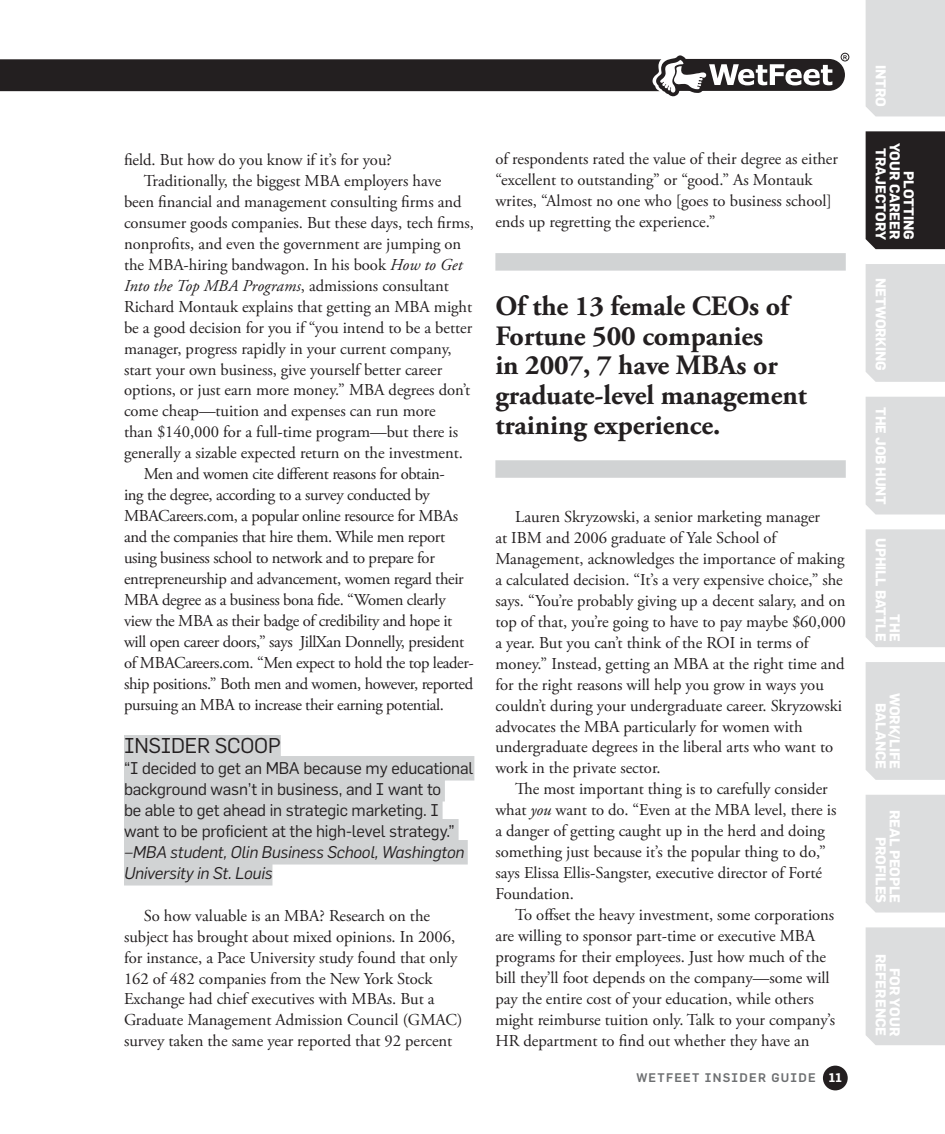
<style>
.page{position:relative;width:945px;height:1134px;background:#fff}
.page>*{position:absolute;margin:0;border:0;box-sizing:border-box;transform-origin:0 0}
.t1{font:700 28px/29.8px "Adobe Garamond Pro";letter-spacing:-.005em;color:#231f20}
.t2{font:21px "Flama";letter-spacing:-.01em;color:#231f20}
.t3{font:16.62px/21px "Adobe Garamond Pro";letter-spacing:-.005em;color:#231f20}
.t4{font:16.62px "Adobe Garamond Pro";letter-spacing:-.025em;color:#231f20}
.t5{font:16.62px/21px "Flama";letter-spacing:-.01em;color:#231f20}
.t6{font:italic 16.62px/21px "Flama";letter-spacing:-.01em;color:#231f20}
.t7{font:italic 16.62px "Adobe Garamond Pro";letter-spacing:.005em;color:#231f20}
.t8{font:700 14px/14px "Flama";letter-spacing:-.005em;color:#fff;text-align:right}
.t9{font:500 12.25px "Flama";letter-spacing:.1em;color:#6d6f71}
.s1{font-style:italic}
.s2{font-style:normal}
.s3{font-weight:700;color:#fff}
</style>
<div class="page">
<div style="left:823px;top:1066px;width:25px;height:24px;background:#231f20;border-radius:50%"></div>
<svg style="left:0;top:52px;width:847px;height:45px"></svg>
<div style="left:841px;top:53px;width:8px;height:8px;border:1px solid #231f20;border-radius:50%"></div>
<div style="left:866px;top:0;width:79px;height:116px;background:#dcddde"></div>
<div style="left:866px;top:397px;width:79px;height:118px;background:#dcddde"></div>
<div style="left:866px;top:264px;width:79px;height:118px;background:#dcddde"></div>
<div style="left:866px;top:662px;width:79px;height:118px;background:#dcddde"></div>
<div style="left:866px;top:529px;width:79px;height:118px;background:#dcddde"></div>
<div style="left:866px;top:927px;width:79px;height:118px;background:#dcddde"></div>
<div style="left:866px;top:795px;width:79px;height:118px;background:#dcddde"></div>
<div style="left:866px;top:131px;width:79px;height:118px;background:#231f20"></div>
<div style="left:124px;top:735px;width:157px;height:25px;background:#d1d3d4"></div>
<div style="left:124px;top:756px;width:350px;height:25px;background:#d1d3d4"></div>
<div style="left:124px;top:777px;width:321px;height:25px;background:#d1d3d4"></div>
<div style="left:124px;top:798px;width:319px;height:25px;background:#d1d3d4"></div>
<div style="left:124px;top:819px;width:335px;height:25px;background:#d1d3d4"></div>
<div style="left:124px;top:840px;width:344px;height:25px;background:#d1d3d4"></div>
<div style="left:124px;top:861px;width:148px;height:25px;background:#d1d3d4"></div>
<div style="left:495px;top:253px;width:351px;height:18px;background:#d1d3d4"></div>
<div style="left:495px;top:460px;width:351px;height:18px;background:#d1d3d4"></div>
<p class="t3" style="left:124px;top:149px;width:269px">field. But how do you know if it’s for you?</p>
<p class="t3" style="left:144px;top:170px;width:299px">Traditionally, the biggest MBA employers have</p>
<p class="t3" style="left:124px;top:191px;width:339px">been financial and management consulting firms and</p>
<p class="t3" style="left:124px;top:212px;width:351px">consumer goods companies. But these days, tech firms,</p>
<p class="t3" style="left:124px;top:233px;width:339px">nonprofits, and even the government are jumping on</p>
<p class="t3" style="left:124px;top:254px;width:340px">the MBA-hiring bandwagon. In his book <span class="s1">How to Get</span></p>
<p class="t7" style="left:124px;top:275px;width:326px">Into the Top MBA Programs<span class="s2">, admissions consultant</span></p>
<p class="t3" style="left:124px;top:296px;width:350px">Richard Montauk explains that getting an MBA might</p>
<p class="t3" style="left:124px;top:317px;width:350px">be a good decision for you if “you intend to be a better</p>
<p class="t3" style="left:124px;top:338px;width:329px">manager, progress rapidly in your current company,</p>
<p class="t3" style="left:124px;top:359px;width:320px">start your own business, give yourself better career</p>
<p class="t3" style="left:124px;top:380px;width:348px">options, or just earn more money.” MBA degrees don’t</p>
<p class="t3" style="left:124px;top:401px;width:313px">come cheap—tuition and expenses can run more</p>
<p class="t3" style="left:124px;top:422px;width:336px">than $140,000 for a full-time program—but there is</p>
<p class="t3" style="left:124px;top:443px;width:341px">generally a sizable expected return on the investment.</p>
<p class="t4" style="left:144px;top:464px;width:303px">Men and women cite different reasons for obtain-</p>
<p class="t4" style="left:124px;top:485px;width:307px">ing the degree, according to a survey conducted by</p>
<p class="t4" style="left:124px;top:506px;width:336px">MBACareers.com, a popular online resource for MBAs</p>
<p class="t4" style="left:124px;top:527px;width:323px">and the companies that hire them. While men report</p>
<p class="t4" style="left:124px;top:548px;width:312px">using business school to network and to prepare for</p>
<p class="t4" style="left:124px;top:569px;width:341px">entrepreneurship and advancement, women regard their</p>
<p class="t4" style="left:124px;top:590px;width:323px">MBA degree as a business bona fide. “Women clearly</p>
<p class="t4" style="left:124px;top:611px;width:330px">view the MBA as their badge of credibility and hope it</p>
<p class="t4" style="left:124px;top:632px;width:342px">will open career doors,” says JillXan Donnelly, president</p>
<p class="t4" style="left:124px;top:653px;width:351px">of MBACareers.com. “Men expect to hold the top leader-</p>
<p class="t4" style="left:124px;top:674px;width:351px">ship positions.” Both men and women, however, reported</p>
<p class="t4" style="left:124px;top:695px;width:322px">pursuing an MBA to increase their earning potential.</p>
<p class="t2" style="left:124px;top:733px;width:158px">INSIDER SCOOP</p>
<p class="t5" style="left:124px;top:757px;width:351px">“I decided to get an MBA because my educational background wasn’t in business, and I want to<br>be able to get ahead in strategic marketing. I want to be proficient at the high-level strategy.”</p>
<p class="t6" style="left:124px;top:841px;width:342px">–MBA student, Olin Business School, Washington<br>University in St. Louis</p>
<p class="t3" style="left:124px;top:905px;width:340px;text-indent:20px">So how valuable is an MBA? Research on the subject has brought about mixed opinions. In 2006, for instance, a Pace University study found that only 162 of 482 companies from the New York Stock Exchange had chief executives with MBAs. But a Graduate Management Admission Council (GMAC) survey taken the same year reported that 92 percent</p>
<p class="t3" style="left:495px;top:149px;width:344px">of respondents rated the value of their degree as either “excellent to outstanding” or “good.” As Montauk writes, “Almost no one who [goes to business school] ends up regretting the experience.”</p>
<h1 class="t1" style="left:495px;top:292px;width:313px">Of the 13 female CEOs of<br>Fortune 500 companies<br>in 2007, 7 have MBAs or graduate-level management training experience.</h1>
<p class="t3" style="left:495px;top:506px;width:352px;text-indent:20px">Lauren Skryzowski, a senior marketing manager<br>at IBM and 2006 graduate of Yale School of Management, acknowledges the importance of making a calculated decision. “It’s a very expensive choice,” she says. “You’re probably giving up a decent salary, and on top of that, you’re going to have to pay maybe $60,000 a year. But you can’t think of the ROI in terms of money.” Instead, getting an MBA at the right time and for the right reasons will help you grow in ways you couldn’t during your undergraduate career. Skryzowski advocates the MBA particularly for women with undergraduate degrees in the liberal arts who want to work in the private sector.</p>
<p class="t3" style="left:495px;top:779px;width:343px;text-indent:20px">The most important thing is to carefully consider what <span class="s1">you</span> want to do. “Even at the MBA level, there is a danger of getting caught up in the herd and doing something just because it’s the popular thing to do,” says Elissa Ellis-Sangster, executive director of Forté Foundation.</p>
<p class="t3" style="left:495px;top:905px;width:341px;text-indent:20px">To offset the heavy investment, some corporations are willing to sponsor part-time or executive MBA programs for their employees. Just how much of the bill they’ll foot depends on the company—some will pay the entire cost of your education, while others might reimburse tuition only. Talk to your company’s HR department to find out whether they have an</p>
<p class="t9" style="left:636px;top:1071px;width:207px">WETFEET INSIDER GUIDE <span class="s3">11</span></p>
<p class="t8" style="left:888px;top:65px;width:42px;rotate:90deg">Intro</p>
<p class="t8" style="left:916px;top:143px;width:99px;rotate:90deg">Plotting<br>Your Career<br>Trajectory</p>
<p class="t8" style="left:888px;top:278px;width:94px;rotate:90deg">Networking</p>
<p class="t8" style="left:888px;top:407px;width:98px;rotate:90deg">The Job Hunt</p>
<p class="t8" style="left:902px;top:538px;width:103px;rotate:90deg">The<br>Uphill Battle</p>
<p class="t8" style="left:902px;top:693px;width:77px;rotate:90deg">Work/Life<br>Balance</p>
<p class="t8" style="left:902px;top:810px;width:95px;rotate:90deg">Real people<br>Profiles</p>
<p class="t8" style="left:902px;top:954px;width:84px;rotate:90deg">For Your<br>Reference</p>
</div>
